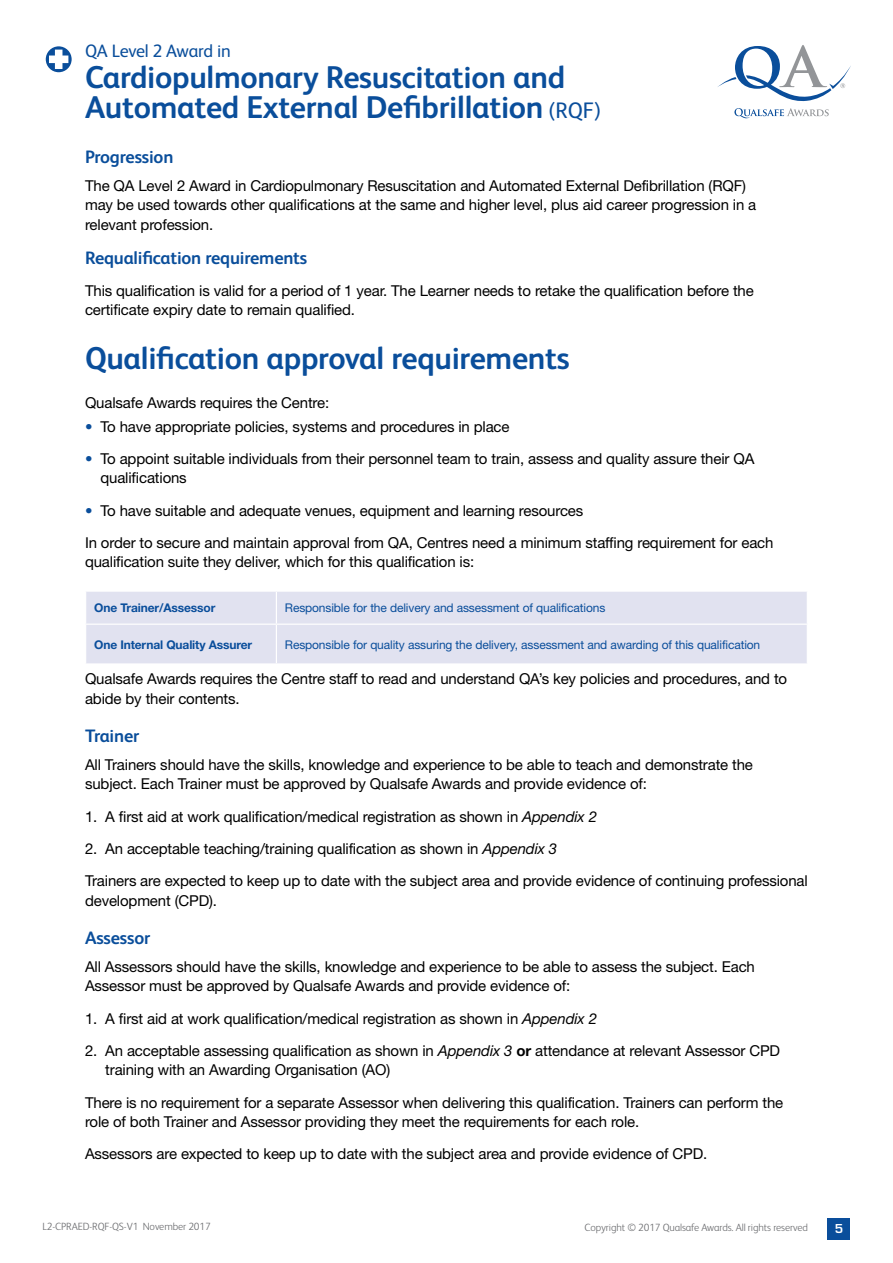
<style>
.page{position:relative;width:893px;height:1263px;background:#fff}
.page>*{position:absolute;margin:0;border:0;box-sizing:border-box;transform-origin:0 0}
.Main_Heading{font:700 31.5px/30.6px "FS Albert";letter-spacing:-.01em;color:#0a4e9b}
.BODY{font:700 18px "FS Albert";letter-spacing:-.01em;color:#0a4e9b}
.Sub_Headings{font:700 18px "FS Albert";letter-spacing:-.01em;color:#0a4e9b}
.t1{font:18px "FS Albert";letter-spacing:-.015em;color:#0a4e9b}
.BODY-2{font:15px/19.5px "Helvetica Neue LT";letter-spacing:-.01em;color:#000}
.Main_Heading-2{font:15px "Helvetica Neue LT";letter-spacing:-.01em;color:#000}
.t2{font:700 13.5px "Eurostile T";color:#fff}
.Table_Text_Blue{font:12px "Helvetica Neue LT";letter-spacing:-.01em;color:#0a4e9b}
.Table_Text_Blue-2{font:700 12px "Helvetica Neue LT";letter-spacing:-.01em;color:#0a4e9b}
.t3{font:300 10.5px "FS Albert";letter-spacing:-.01em;color:#6d6e71}
.s1{font-weight:400;font-size:22.5px}
.s2{color:#0a4e9b}
.s3{font-style:italic}
.s4{font-weight:700}
</style>
<div class="page">
<div style="left:827px;top:1218px;width:23px;height:22px;background:#0a4e9b"></div>
<svg style="left:717px;top:45px;width:134px;height:73px"></svg>
<svg style="left:45px;top:45px;width:28px;height:28px"></svg>
<div style="left:44px;top:44px;width:30px;height:30px;border:2px solid #fff;border-radius:50%"></div>
<svg style="left:49px;top:50px;width:19px;height:19px"></svg>
<div style="left:86px;top:592px;width:721px;height:71px;background:#e1e2f0"></div>
<hr style="left:276px;top:592px;width:1px;height:32px;background:#fff">
<hr style="left:85px;top:624px;width:191px;height:1px;background:#fff">
<hr style="left:276px;top:624px;width:532px;height:1px;background:#fff">
<hr style="left:276px;top:625px;width:1px;height:38px;background:#fff">
<p class="t1" style="left:85px;top:41px;width:147px">QA Level 2 Award in</p>
<h1 class="Main_Heading" style="left:85px;top:61px;width:518px">Cardiopulmonary Resuscitation and<br>Automated External Defibrillation <span class="s1">(RQF)</span></h1>
<p class="Sub_Headings" style="left:85px;top:147px;width:90px">Progression</p>
<p class="BODY-2" style="left:85px;top:176px;width:673px">The QA Level 2 Award in Cardiopulmonary Resuscitation and Automated External Defibrillation (RQF) may be used towards other qualifications at the same and higher level, plus aid career progression in a relevant profession.</p>
<p class="BODY" style="left:85px;top:247px;width:224px">Requalification requirements</p>
<p class="BODY-2" style="left:85px;top:281px;width:670px">This qualification is valid for a period of 1 year. The Learner needs to retake the qualification before the certificate expiry date to remain qualified.</p>
<p class="Main_Heading" style="left:85px;top:343px;width:486px">Qualification approval requirements</p>
<p class="Main_Heading-2" style="left:85px;top:394px;width:246px">Qualsafe Awards requires the Centre:</p>
<p class="BODY-2" style="left:85px;top:416px;width:426px"><span class="s2">•</span> To have appropriate policies, systems and procedures in place</p>
<p class="BODY-2" style="left:100px;top:449px;width:655px;text-indent:-15px"><span class="s2">•</span> To appoint suitable individuals from their personnel team to train, assess and quality assure their QA qualifications</p>
<p class="BODY-2" style="left:85px;top:500px;width:500px"><span class="s2">•</span> To have suitable and adequate venues, equipment and learning resources</p>
<p class="BODY-2" style="left:85px;top:533px;width:690px">In order to secure and maintain approval from QA, Centres need a minimum staffing requirement for each qualification suite they deliver, which for this qualification is:</p>
<p class="Table_Text_Blue-2" style="left:94px;top:601px;width:123px">One Trainer/Assessor</p>
<p class="Table_Text_Blue" style="left:285px;top:601px;width:322px">Responsible for the delivery and assessment of qualifications</p>
<p class="Table_Text_Blue-2" style="left:94px;top:637px;width:160px">One Internal Quality Assurer</p>
<p class="Table_Text_Blue" style="left:285px;top:637px;width:477px">Responsible for quality assuring the delivery, assessment and awarding of this qualification</p>
<p class="BODY-2" style="left:85px;top:669px;width:704px">Qualsafe Awards requires the Centre staff to read and understand QA’s key policies and procedures, and to abide by their contents.</p>
<p class="Sub_Headings" style="left:85px;top:726px;width:56px">Trainer</p>
<p class="BODY-2" style="left:85px;top:755px;width:669px">All Trainers should have the skills, knowledge and experience to be able to teach and demonstrate the subject. Each Trainer must be approved by Qualsafe Awards and provide evidence of:</p>
<p class="BODY-2" style="left:85px;top:806px;width:513px">1. A first aid at work qualification/medical registration as shown in <span class="s3">Appendix 2</span></p>
<p class="BODY-2" style="left:85px;top:839px;width:474px">2. An acceptable teaching/training qualification as shown in <span class="s3">Appendix 3</span></p>
<p class="BODY-2" style="left:85px;top:871px;width:724px">Trainers are expected to keep up to date with the subject area and provide evidence of continuing professional development (CPD).</p>
<p class="Sub_Headings" style="left:85px;top:927px;width:67px">Assessor</p>
<p class="BODY-2" style="left:85px;top:956px;width:671px">All Assessors should have the skills, knowledge and experience to be able to assess the subject. Each<br>Assessor must be approved by Qualsafe Awards and provide evidence of:</p>
<p class="BODY-2" style="left:85px;top:1008px;width:513px">1. A first aid at work qualification/medical registration as shown in <span class="s3">Appendix 2</span></p>
<p class="BODY-2" style="left:105px;top:1040px;width:676px;text-indent:-20px">2. An acceptable assessing qualification as shown in <span class="s3">Appendix 3</span> <span class="s4">or</span> attendance at relevant Assessor CPD training with an Awarding Organisation (AO)</p>
<p class="BODY-2" style="left:85px;top:1092px;width:700px">There is no requirement for a separate Assessor when delivering this qualification. Trainers can perform the role of both Trainer and Assessor providing they meet the requirements for each role.</p>
<p class="BODY-2" style="left:85px;top:1144px;width:624px">Assessors are expected to keep up to date with the subject area and provide evidence of CPD.</p>
<p class="t3" style="left:43px;top:1221px;width:170px">L2-CPRAED-RQF-QS-V1 November 2017</p>
<p class="t3" style="left:585px;top:1221px;width:225px">Copyright © 2017 Qualsafe Awards. All rights reserved</p>
<p class="t2" style="left:835px;top:1221px;width:10px">5</p>
</div>
